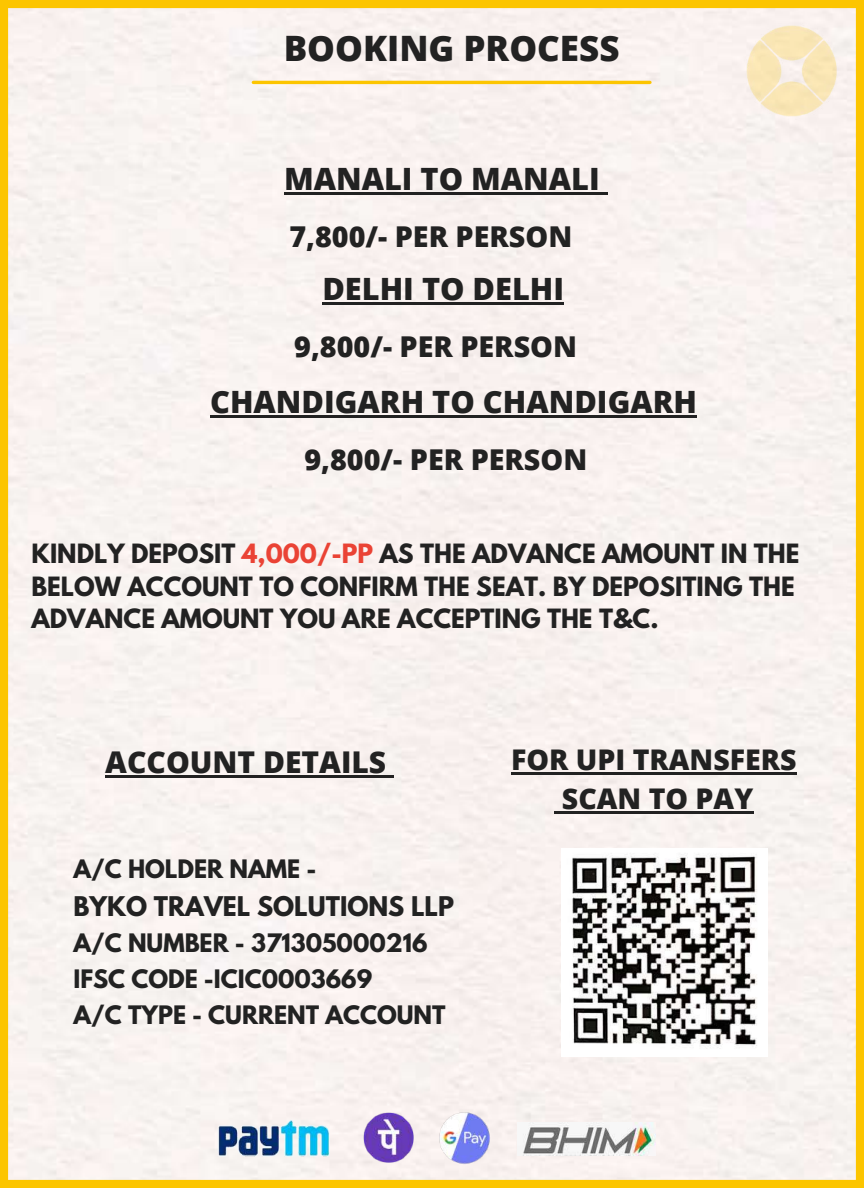
<style>
.page{position:relative;width:864px;height:1188px;background:#f9f2ef}
.page>*{position:absolute;margin:0;border:0;box-sizing:border-box;transform-origin:0 0}
.t1{font:800 34.95px "Open Sans";color:#222}
.t2{font:800 30.75px "Open Sans";color:#222}
.t3{font:800 30px "Open Sans";color:#222}
.t4{font:800 28.65px "Open Sans";color:#222}
.t5{font:800 28.5px/39.3px "Open Sans";color:#222;text-align:center}
.t6{font:700 24px "League Spartan";color:#222}
.t7{font:700 23.55px/32.7px "League Spartan";color:#222}
.t8{font:700 22.5px/36px "League Spartan";color:#222}
.s1{color:#ea4335}
</style>
<div class="page">
<img style="left:743px;top:23px;width:98px;height:97px">
<hr style="left:253px;top:81px;width:397px;height:3px;background:#fcc500">
<img style="left:361px;top:1111px;width:54px;height:54px">
<img style="left:435px;top:1109px;width:59px;height:58px">
<img style="left:518px;top:1123px;width:138px;height:32px">
<img style="left:208px;top:1117px;width:131px;height:42px">
<hr style="left:284px;top:193px;width:316px;height:2px;background:#222">
<svg style="left:600px;top:193px;width:8px;height:2px"></svg>
<hr style="left:322px;top:303px;width:242px;height:2px;background:#222">
<hr style="left:210px;top:416px;width:487px;height:2px;background:#222">
<img style="left:562px;top:848px;width:206px;height:208px">
<hr style="left:105px;top:775px;width:281px;height:3px;background:#222">
<svg style="left:386px;top:775px;width:8px;height:3px"></svg>
<hr style="left:511px;top:772px;width:286px;height:2px;background:#222">
<svg style="left:554px;top:812px;width:8px;height:2px"></svg>
<hr style="left:562px;top:812px;width:191px;height:2px;background:#222">
<h1 class="t1" style="left:284px;top:24px;width:337px">BOOKING PROCESS</h1>
<h2 class="t2" style="left:284px;top:158px;width:317px">MANALI TO MANALI</h2>
<p class="t4" style="left:289px;top:216px;width:284px">7,800/- PER PERSON</p>
<h2 class="t2" style="left:322px;top:268px;width:243px">DELHI TO DELHI</h2>
<p class="t4" style="left:294px;top:326px;width:284px">9,800/- PER PERSON</p>
<h2 class="t2" style="left:210px;top:381px;width:488px">CHANDIGARH TO CHANDIGARH</h2>
<p class="t4" style="left:304px;top:440px;width:284px">9,800/- PER PERSON</p>
<p class="t7" style="left:32px;top:540px;width:769px">KINDLY DEPOSIT <span class="s1">4,000/-PP</span> AS THE ADVANCE AMOUNT IN THE<br>BELOW ACCOUNT TO CONFIRM THE SEAT. BY DEPOSITING THE<br>ADVANCE AMOUNT YOU ARE ACCEPTING THE T&amp;C.</p>
<p class="t3" style="left:105px;top:741px;width:282px">ACCOUNT DETAILS</p>
<p class="t8" style="left:73px;top:854px;width:244px">A/C HOLDER NAME -</p>
<p class="t6" style="left:73px;top:895px;width:382px">BYKO TRAVEL SOLUTIONS LLP</p>
<p class="t8" style="left:73px;top:928px;width:374px">A/C NUMBER - 371305000216<br>IFSC CODE -ICIC0003669<br>A/C TYPE - CURRENT ACCOUNT</p>
<p class="t5" style="left:511px;top:739px;width:287px">FOR UPI TRANSFERS<br>SCAN TO PAY</p>
</div>
